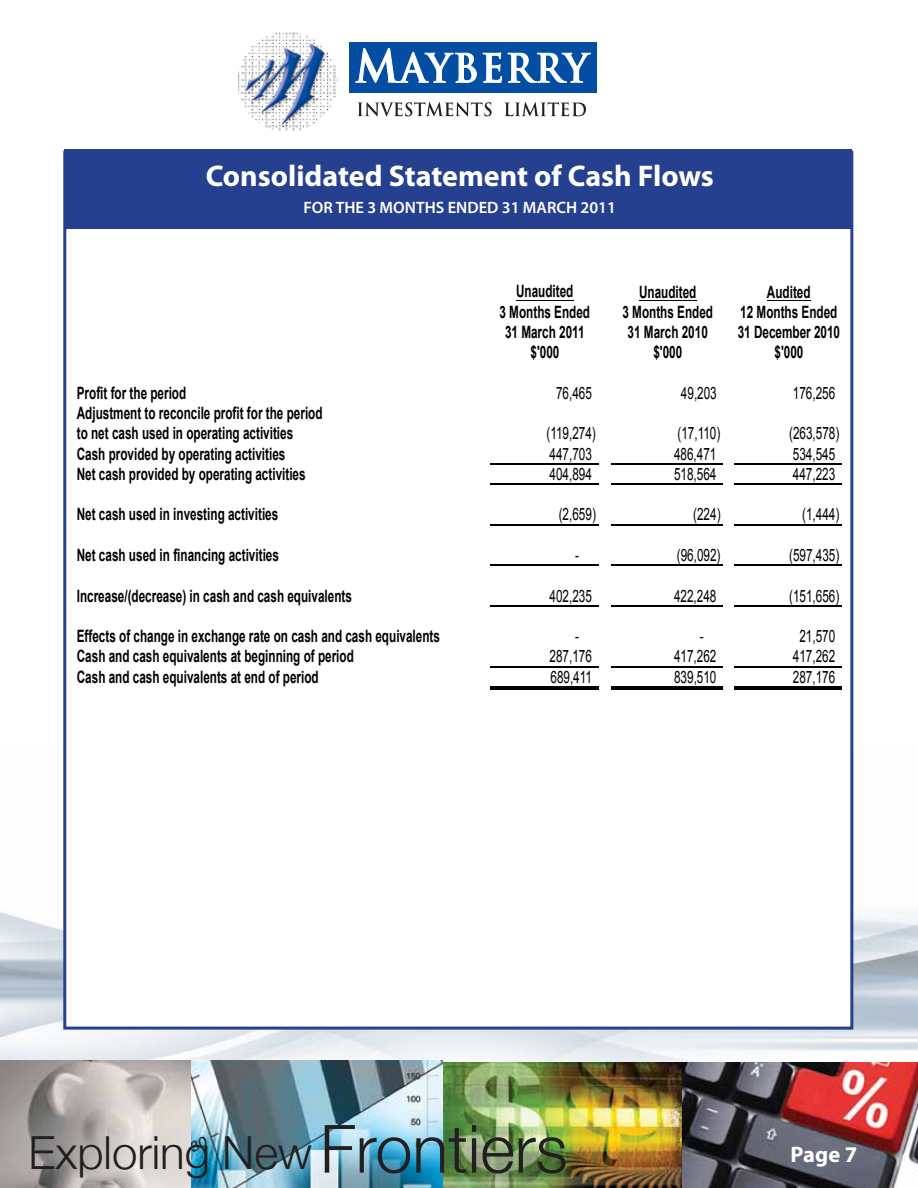
<style>
.page{position:relative;width:918px;height:1188px;background:#fff}
.page>*{position:absolute;margin:0;border:0;box-sizing:border-box;transform-origin:0 0}
.t1{font:300 45.75px "Helvetica Neue";color:#231f20}
.t2{font:700 30px "Myriad Pro";color:#fff}
.t3{font:700 22.5px "Myriad Pro";color:#fff}
.t4{font:700 17.1px/20.2px "Arial";color:#000;scale:.69 1}
.t5{font:17.1px "Arial";color:#000;scale:.69 1}
.t6{font:600 16.5px "Myriad Pro";color:#fff}
.s1{font-size:66.6px}
</style>
<div class="page">
<img style="left:0;top:748px;width:918px;height:314px">
<img style="left:0;top:1061px;width:443px;height:127px">
<img style="left:682px;top:1062px;width:236px;height:126px">
<img style="left:441px;top:1062px;width:241px;height:126px">
<img style="left:238px;top:32px;width:100px;height:99px">
<div style="left:349px;top:42px;width:248px;height:51px;background:#034ea2"></div>
<svg style="left:358px;top:102px;width:134px;height:14px"></svg>
<svg style="left:504px;top:102px;width:82px;height:14px"></svg>
<svg style="left:355px;top:48px;width:122px;height:35px"></svg>
<svg style="left:483px;top:52px;width:108px;height:31px"></svg>
<div style="left:63px;top:151px;width:790px;height:879px;background:#fff;border:3px solid #25408f"></div>
<div style="left:65px;top:149px;width:787px;height:80px;background:#25408f"></div>
<hr style="left:516px;top:300px;width:58px;height:1px;background:#000">
<hr style="left:639px;top:300px;width:58px;height:1px;background:#000">
<hr style="left:767px;top:300px;width:44px;height:1px;background:#000">
<hr style="left:490px;top:463px;width:109px;height:2px;background:#000">
<hr style="left:611px;top:463px;width:112px;height:2px;background:#000">
<hr style="left:490px;top:483px;width:109px;height:2px;background:#000">
<hr style="left:611px;top:483px;width:112px;height:2px;background:#000">
<hr style="left:490px;top:524px;width:109px;height:1px;background:#000">
<hr style="left:611px;top:524px;width:112px;height:1px;background:#000">
<hr style="left:490px;top:564px;width:109px;height:2px;background:#000">
<hr style="left:611px;top:564px;width:112px;height:2px;background:#000">
<hr style="left:490px;top:605px;width:109px;height:2px;background:#000">
<hr style="left:611px;top:605px;width:112px;height:2px;background:#000">
<hr style="left:490px;top:666px;width:109px;height:1px;background:#000">
<hr style="left:611px;top:666px;width:112px;height:1px;background:#000">
<hr style="left:490px;top:687px;width:109px;height:3px;background:#000">
<hr style="left:611px;top:687px;width:112px;height:3px;background:#000">
<hr style="left:735px;top:463px;width:107px;height:2px;background:#000">
<hr style="left:735px;top:483px;width:107px;height:2px;background:#000">
<hr style="left:735px;top:524px;width:107px;height:1px;background:#000">
<hr style="left:735px;top:564px;width:107px;height:2px;background:#000">
<hr style="left:735px;top:605px;width:107px;height:2px;background:#000">
<hr style="left:735px;top:666px;width:107px;height:1px;background:#000">
<hr style="left:735px;top:687px;width:107px;height:3px;background:#000">
<h2 class="t2" style="left:206px;top:157px;width:510px">Consolidated Statement of Cash Flows</h2>
<p class="t6" style="left:304px;top:197px;width:314px">FOR THE 3 MONTHS ENDED 31 MARCH 2011</p>
<p class="t4" style="left:516px;top:282px;width:85px">Unaudited</p>
<p class="t4" style="left:639px;top:282px;width:85px">Unaudited</p>
<p class="t4" style="left:767px;top:282px;width:65px">Audited</p>
<p class="t4" style="left:500px;top:302px;width:133px">3 Months Ended</p>
<p class="t4" style="left:622px;top:302px;width:133px">3 Months Ended</p>
<p class="t4" style="left:740px;top:302px;width:142px">12 Months Ended</p>
<p class="t4" style="left:505px;top:322px;width:117px">31 March 2011</p>
<p class="t4" style="left:628px;top:322px;width:118px">31 March 2010</p>
<p class="t4" style="left:738px;top:322px;width:150px">31 December 2010</p>
<p class="t4" style="left:531px;top:343px;width:43px">$'000</p>
<p class="t4" style="left:653px;top:343px;width:43px">$'000</p>
<p class="t4" style="left:775px;top:343px;width:43px">$'000</p>
<p class="t4" style="left:77px;top:383px;width:160px">Profit for the period</p>
<p class="t5" style="left:556px;top:382px;width:54px">76,465</p>
<p class="t5" style="left:681px;top:382px;width:54px">49,203</p>
<p class="t5" style="left:793px;top:382px;width:63px">176,256</p>
<p class="t4" style="left:77px;top:404px;width:358px">Adjustment to reconcile profit for the period to net cash used in operating activities</p>
<p class="t5" style="left:547px;top:422px;width:73px">(119,274)</p>
<p class="t5" style="left:678px;top:422px;width:64px">(17,110)</p>
<p class="t5" style="left:789px;top:422px;width:74px">(263,578)</p>
<p class="t4" style="left:77px;top:444px;width:304px">Cash provided by operating activities</p>
<p class="t5" style="left:550px;top:442px;width:63px">447,703</p>
<p class="t5" style="left:674px;top:442px;width:63px">486,471</p>
<p class="t5" style="left:793px;top:442px;width:63px">534,545</p>
<p class="t4" style="left:77px;top:464px;width:333px">Net cash provided by operating activities</p>
<p class="t5" style="left:550px;top:463px;width:63px">404,894</p>
<p class="t5" style="left:674px;top:463px;width:63px">518,564</p>
<p class="t5" style="left:793px;top:463px;width:63px">447,223</p>
<p class="t4" style="left:77px;top:505px;width:294px">Net cash used in investing activities</p>
<p class="t5" style="left:559px;top:503px;width:55px">(2,659)</p>
<p class="t5" style="left:693px;top:503px;width:41px">(224)</p>
<p class="t5" style="left:802px;top:503px;width:55px">(1,444)</p>
<p class="t4" style="left:77px;top:545px;width:294px">Net cash used in financing activities</p>
<p class="t5" style="left:575px;top:544px;width:7px">-</p>
<p class="t5" style="left:677px;top:544px;width:65px">(96,092)</p>
<p class="t5" style="left:789px;top:544px;width:74px">(597,435)</p>
<p class="t4" style="left:77px;top:586px;width:400px">Increase/(decrease) in cash and cash equivalents</p>
<p class="t5" style="left:550px;top:584px;width:63px">402,235</p>
<p class="t5" style="left:674px;top:584px;width:63px">422,248</p>
<p class="t5" style="left:789px;top:584px;width:74px">(151,656)</p>
<p class="t4" style="left:77px;top:627px;width:528px">Effects of change in exchange rate on cash and cash equivalents</p>
<p class="t5" style="left:575px;top:625px;width:7px">-</p>
<p class="t5" style="left:700px;top:625px;width:7px">-</p>
<p class="t5" style="left:799px;top:625px;width:54px">21,570</p>
<p class="t4" style="left:77px;top:647px;width:403px">Cash and cash equivalents at beginning of period</p>
<p class="t5" style="left:550px;top:645px;width:63px">287,176</p>
<p class="t5" style="left:674px;top:645px;width:63px">417,262</p>
<p class="t5" style="left:793px;top:645px;width:63px">417,262</p>
<p class="t4" style="left:77px;top:667px;width:352px">Cash and cash equivalents at end of period</p>
<p class="t5" style="left:550px;top:665px;width:62px">689,411</p>
<p class="t5" style="left:674px;top:665px;width:63px">839,510</p>
<p class="t5" style="left:793px;top:665px;width:63px">287,176</p>
<h1 class="t1" style="left:28px;top:1124px;width:541px">Exploring New <span class="s1">Frontiers</span></h1>
<h3 class="t3" style="left:791px;top:1140px;width:68px">Page 7</h3>
</div>
